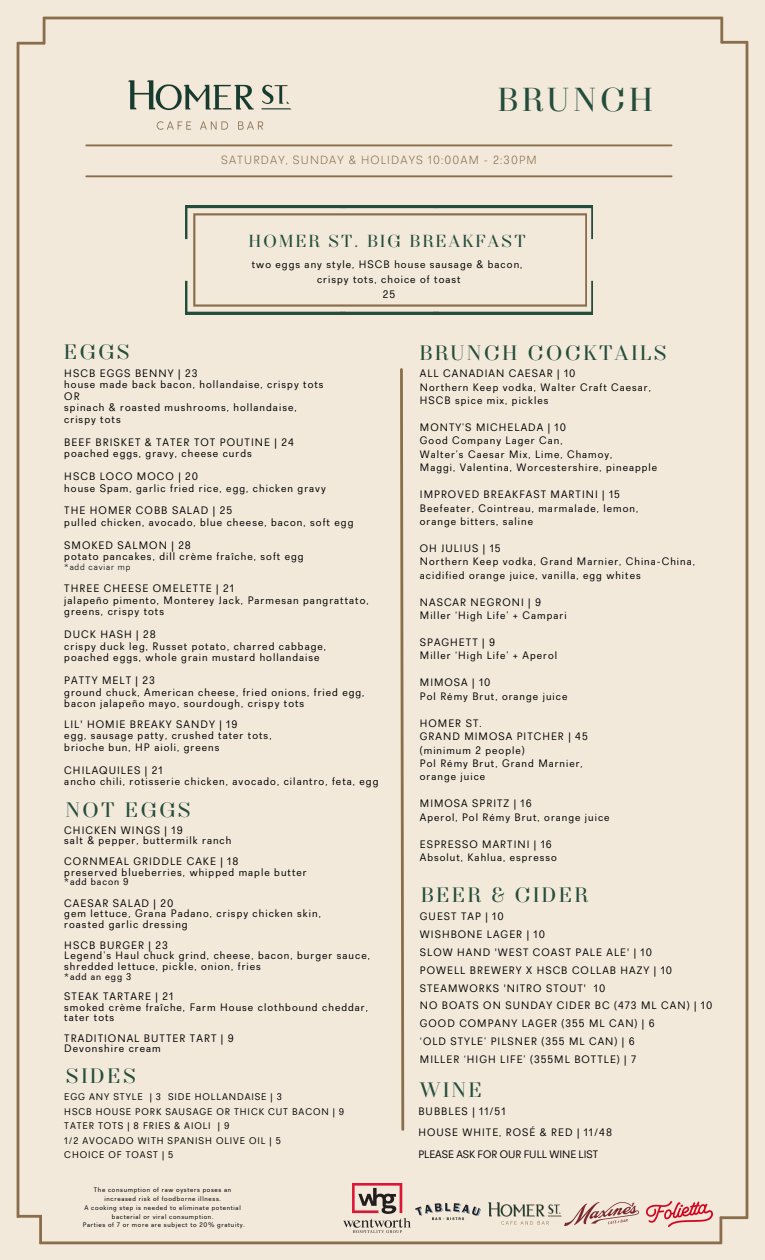
<style>
.page{position:relative;width:765px;height:1260px;background:#f2e9db}
.page>*{position:absolute;margin:0;border:0;box-sizing:border-box;transform-origin:0 0}
.t1{font:34.12px "Seravee";letter-spacing:.095em;color:#244d3b}
.t2{font:21.5px "Seravee";letter-spacing:.095em;color:#244d3b}
.t3{font:17.88px "Seravee";letter-spacing:.095em;color:#244d3b}
.t4{font:300 11.75px "Recta";letter-spacing:.095em;color:#8a6e4b}
.t5{font:10.75px/13.5px "Recta";letter-spacing:.095em;color:#000}
.t6{font:9.75px "Recta";letter-spacing:.095em;color:#000}
.t7{font:9.62px/14.4px "Recta";letter-spacing:.095em;color:#000}
.t8{font:300 9px "Recta";letter-spacing:.095em;color:#000}
.t9{font:6.62px "Recta";letter-spacing:.095em;color:#000}
</style>
<div class="page">
<hr style="left:86px;top:144px;width:586px;height:2px;background:#8a6e4b">
<img style="left:121px;top:65px;width:179px;height:79px">
<svg style="left:399px;top:367px;width:7px;height:765px;background:#c8b7a1"></svg>
<hr style="left:86px;top:175px;width:586px;height:2px;background:#8a6e4b">
<div style="left:742px;top:186px;width:23px;height:135px;background:#f2e9db"></div>
<hr style="left:43px;top:17px;width:680px;height:2px;background:#8a6e4b">
<hr style="left:40px;top:1241px;width:682px;height:3px;background:#8a6e4b">
<hr style="left:17px;top:42px;width:2px;height:1176px;background:#8a6e4b">
<hr style="left:746px;top:41px;width:2px;height:1178px;background:#8a6e4b">
<hr style="left:43px;top:17px;width:3px;height:27px;background:#8a6e4b">
<hr style="left:17px;top:42px;width:28px;height:3px;background:#8a6e4b">
<hr style="left:721px;top:41px;width:27px;height:3px;background:#8a6e4b">
<hr style="left:720px;top:17px;width:3px;height:26px;background:#8a6e4b">
<hr style="left:719px;top:1217px;width:3px;height:27px;background:#8a6e4b">
<hr style="left:720px;top:1216px;width:28px;height:3px;background:#8a6e4b">
<hr style="left:17px;top:1215px;width:25px;height:3px;background:#8a6e4b">
<hr style="left:39px;top:1216px;width:3px;height:28px;background:#8a6e4b">
<img style="left:564px;top:1202px;width:74px;height:24px">
<img style="left:412px;top:1187px;width:72px;height:48px">
<img style="left:647px;top:1201px;width:65px;height:26px">
<img style="left:344px;top:1183px;width:66px;height:49px">
<img style="left:486px;top:1201px;width:78px;height:17px">
<svg style="left:501px;top:1221px;width:48px;height:4px"></svg>
<svg style="left:185px;top:205px;width:408px;height:110px;background:#dfd9c9"></svg>
<div style="left:78px;top:197px;width:107px;height:135px;background:#f2e9db"></div>
<div style="left:593px;top:193px;width:107px;height:134px;background:#f2e9db"></div>
<p class="t1" style="left:498px;top:85px;width:157px">BRUNCH</p>
<p class="t4" style="left:221px;top:156px;width:317px">SATURDAY, SUNDAY &amp; HOLIDAYS 10:00AM - 2:30PM</p>
<p class="t2" style="left:64px;top:343px;width:68px">EGGS</p>
<p class="t3" style="left:249px;top:234px;width:279px">HOMER ST. BIG BREAKFAST</p>
<p class="t5" style="left:252px;top:258px;width:272px;line-height:15px;text-align:center">two eggs any style, HSCB house sausage &amp; bacon, crispy tots, choice of toast<br>25</p>
<h5 class="t2" style="left:419px;top:344px;width:249px">BRUNCH COCKTAILS</h5>
<p class="t5" style="left:64px;top:369px;width:261px;line-height:11.5px">HSCB EGGS BENNY | 23<br>house made back bacon, hollandaise, crispy tots<br>OR<br>spinach &amp; roasted mushrooms, hollandaise, crispy tots</p>
<p class="t5" style="left:64px;top:437px;width:231px;line-height:11.5px">BEEF BRISKET &amp; TATER TOT POUTINE | 24 poached eggs, gravy, cheese curds</p>
<p class="t5" style="left:64px;top:472px;width:263px;line-height:11.5px">HSCB LOCO MOCO | 20<br>house Spam, garlic fried rice, egg, chicken gravy</p>
<p class="t5" style="left:64px;top:506px;width:291px;line-height:11.5px">THE HOMER COBB SALAD | 25<br>pulled chicken, avocado, blue cheese, bacon, soft egg</p>
<h1 class="t5" style="left:64px;top:540px;width:241px;line-height:11.5px">SMOKED SALMON | 28<br>potato pancakes, dill crème fraîche, soft egg</h1>
<h1 class="t8" style="left:64px;top:563px;width:68px">*add caviar mp</h1>
<p class="t5" style="left:64px;top:584px;width:306px;line-height:11.5px">THREE CHEESE OMELETTE | 21<br>jalapeño pimento, Monterey Jack, Parmesan pangrattato, greens, crispy tots</p>
<h4 class="t5" style="left:64px;top:630px;width:263px;line-height:11.5px">DUCK HASH | 28<br>crispy duck leg, Russet potato, charred cabbage, poached eggs, whole grain mustard hollandaise</h4>
<p class="t5" style="left:64px;top:676px;width:302px;line-height:11.5px">PATTY MELT | 23<br>ground chuck, American cheese, fried onions, fried egg, bacon jalapeño mayo, sourdough, crispy tots</p>
<p class="t5" style="left:64px;top:719px;width:209px;line-height:11.5px">LIL' HOMIE BREAKY SANDY | 19<br>egg, sausage patty, crushed tater tots, brioche bun, HP aioli, greens</p>
<p class="t5" style="left:64px;top:765px;width:316px;line-height:11.5px">CHILAQUILES | 21<br>ancho chili, rotisserie chicken, avocado, cilantro, feta, egg</p>
<h5 class="t2" style="left:65px;top:801px;width:127px">NOT EGGS</h5>
<h3 class="t5" style="left:64px;top:826px;width:169px;line-height:10.5px">CHICKEN WINGS | 19<br>salt &amp; pepper, buttermilk ranch</h3>
<h5 class="t5" style="left:64px;top:857px;width:244px;line-height:10.5px">CORNMEAL GRIDDLE CAKE | 18<br>preserved blueberries, whipped maple butter</h5>
<h5 class="t6" style="left:64px;top:878px;width:66px">*add bacon 9</h5>
<h2 class="t5" style="left:64px;top:899px;width:258px;line-height:10.5px">CAESAR SALAD | 20<br>gem lettuce, Grana Padano, crispy chicken skin, roasted garlic dressing</h2>
<h2 class="t5" style="left:64px;top:941px;width:307px;line-height:10.5px">HSCB BURGER | 23<br>Legend’s Haul chuck grind, cheese, bacon, burger sauce, shredded lettuce, pickle, onion, fries</h2>
<h2 class="t6" style="left:64px;top:973px;width:69px">*add an egg 3</h2>
<p class="t5" style="left:64px;top:992px;width:305px;line-height:10.5px">STEAK TARTARE | 21<br>smoked crème fraîche, Farm House clothbound cheddar, tater tots</p>
<h5 class="t5" style="left:64px;top:1034px;width:171px;line-height:10.5px">TRADITIONAL BUTTER TART | 9<br>Devonshire cream</h5>
<h5 class="t2" style="left:65px;top:1067px;width:73px">SIDES</h5>
<p class="t7" style="left:64px;top:1091px;width:282px">EGG ANY STYLE | 3 SIDE HOLLANDAISE | 3<br>HSCB HOUSE PORK SAUSAGE OR THICK CUT BACON | 9<br>TATER TOTS | 8 FRIES &amp; AIOLI | 9<br>1/2 AVOCADO WITH SPANISH OLIVE OIL | 5<br>CHOICE OF TOAST | 5</p>
<h5 class="t9" style="left:94px;top:1187px;width:139px">The consumption of raw oysters poses an</h5>
<h5 class="t9" style="left:104px;top:1196px;width:118px">increased risk of foodborne illness.</h5>
<h5 class="t9" style="left:84px;top:1205px;width:158px">A cooking step is needed to eliminate potential</h5>
<h5 class="t9" style="left:112px;top:1214px;width:103px">bacterial or viral consumption.</h5>
<h5 class="t9" style="left:83px;top:1222px;width:163px">Parties of 7 or more are subject to 20% gratuity.</h5>
<p class="t5" style="left:420px;top:368px;width:233px">ALL CANADIAN CAESAR | 10<br>Northern Keep vodka, Walter Craft Caesar,<br>HSCB spice mix, pickles</p>
<p class="t5" style="left:420px;top:422px;width:239px">MONTY’S MICHELADA | 10<br>Good Company Lager Can,<br>Walter’s Caesar Mix, Lime, Chamoy,<br>Maggi, Valentina, Worcestershire, pineapple</p>
<p class="t5" style="left:420px;top:489px;width:220px">IMPROVED BREAKFAST MARTINI | 15<br>Beefeater, Cointreau, marmalade, lemon, orange bitters, saline</p>
<p class="t5" style="left:420px;top:543px;width:277px">OH JULIUS | 15<br>Northern Keep vodka, Grand Marnier, China-China, acidified orange juice, vanilla, egg whites</p>
<p class="t5" style="left:420px;top:596px;width:148px">NASCAR NEGRONI | 9<br>Miller ‘High Life’ + Campari</p>
<p class="t5" style="left:420px;top:637px;width:139px">SPAGHETT | 9<br>Miller ‘High Life’ + Aperol</p>
<p class="t5" style="left:420px;top:677px;width:149px">MIMOSA | 10<br>Pol Rémy Brut, orange juice</p>
<p class="t5" style="left:420px;top:717px;width:169px">HOMER ST.<br>GRAND MIMOSA PITCHER | 45 (minimum 2 people)<br>Pol Rémy Brut, Grand Marnier, orange juice</p>
<p class="t5" style="left:420px;top:798px;width:191px">MIMOSA SPRITZ | 16<br>Aperol, Pol Rémy Brut, orange juice</p>
<p class="t5" style="left:420px;top:838px;width:138px">ESPRESSO MARTINI | 16<br>Absolut, Kahlua, espresso</p>
<h5 class="t2" style="left:421px;top:886px;width:168px">BEER &amp; CIDER</h5>
<h2 class="t5" style="left:420px;top:908px;width:294px;line-height:17.9px">GUEST TAP | 10<br>WISHBONE LAGER | 10<br>SLOW HAND 'WEST COAST PALE ALE' | 10<br>POWELL BREWERY X HSCB COLLAB HAZY | 10<br>STEAMWORKS 'NITRO STOUT' 10<br>NO BOATS ON SUNDAY CIDER BC (473 ML CAN) | 10<br>GOOD COMPANY LAGER (355 ML CAN) | 6<br>‘OLD STYLE’ PILSNER (355 ML CAN) | 6<br>MILLER ‘HIGH LIFE’ (355ML BOTTLE) | 7</h2>
<h5 class="t2" style="left:419px;top:1081px;width:64px">WINE</h5>
<h5 class="t5" style="left:418px;top:1101px;width:195px;line-height:21.5px">BUBBLES | 11/51<br>HOUSE WHITE, ROSÉ &amp; RED | 11/48<br>PLEASE ASK FOR OUR FULL WINE LIST</h5>
</div>
